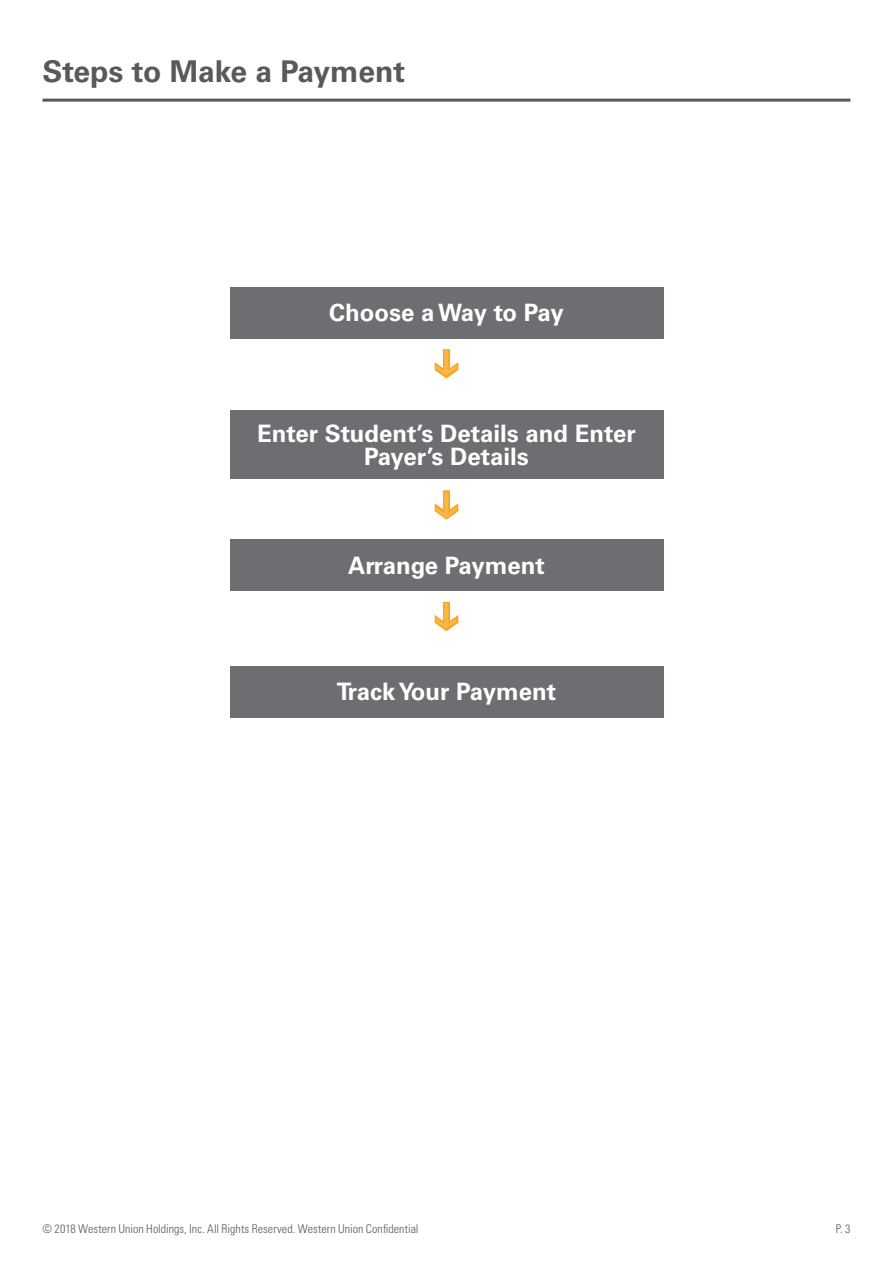
<style>
.page{position:relative;width:893px;height:1263px;background:#fff}
.page>*{position:absolute;margin:0;border:0;box-sizing:border-box;transform-origin:0 0}
.t1{font:700 30px "Univers LT Pro 65";color:#58595b}
.t2{font:700 24px/22.5px "Univers LT Pro 65";color:#fff;text-align:center}
.t3{font:300 condensed 12px "Univers LT Std";letter-spacing:.005em;color:#58595b}
</style>
<div class="page">
<hr style="left:43px;top:99px;width:807px;height:3px;background:#58595b">
<div style="left:230px;top:287px;width:433px;height:51px;background:#6d6e71"></div>
<div style="left:230px;top:410px;width:433px;height:69px;background:#6d6e71"></div>
<div style="left:230px;top:540px;width:433px;height:51px;background:#6d6e71"></div>
<div style="left:230px;top:666px;width:433px;height:51px;background:#6d6e71"></div>
<svg style="left:434px;top:349px;width:25px;height:30px"></svg>
<svg style="left:434px;top:490px;width:25px;height:30px"></svg>
<svg style="left:434px;top:601px;width:25px;height:31px"></svg>
<p class="t1" style="left:43px;top:53px;width:364px">Steps to Make a Payment</p>
<p class="t2" style="left:329px;top:301px;width:236px">Choose a Way to Pay</p>
<p class="t2" style="left:257px;top:423px;width:380px">Enter Student’s Details and Enter<br>Payer’s Details</p>
<p class="t2" style="left:348px;top:554px;width:198px">Arrange Payment</p>
<p class="t2" style="left:337px;top:680px;width:221px">Track Your Payment</p>
<p class="t3" style="left:43px;top:1222px;width:378px">© 2018 Western Union Holdings, Inc. All Rights Reserved. Western Union Confidential</p>
<p class="t3" style="left:836px;top:1222px;width:16px">P. 3</p>
</div>
